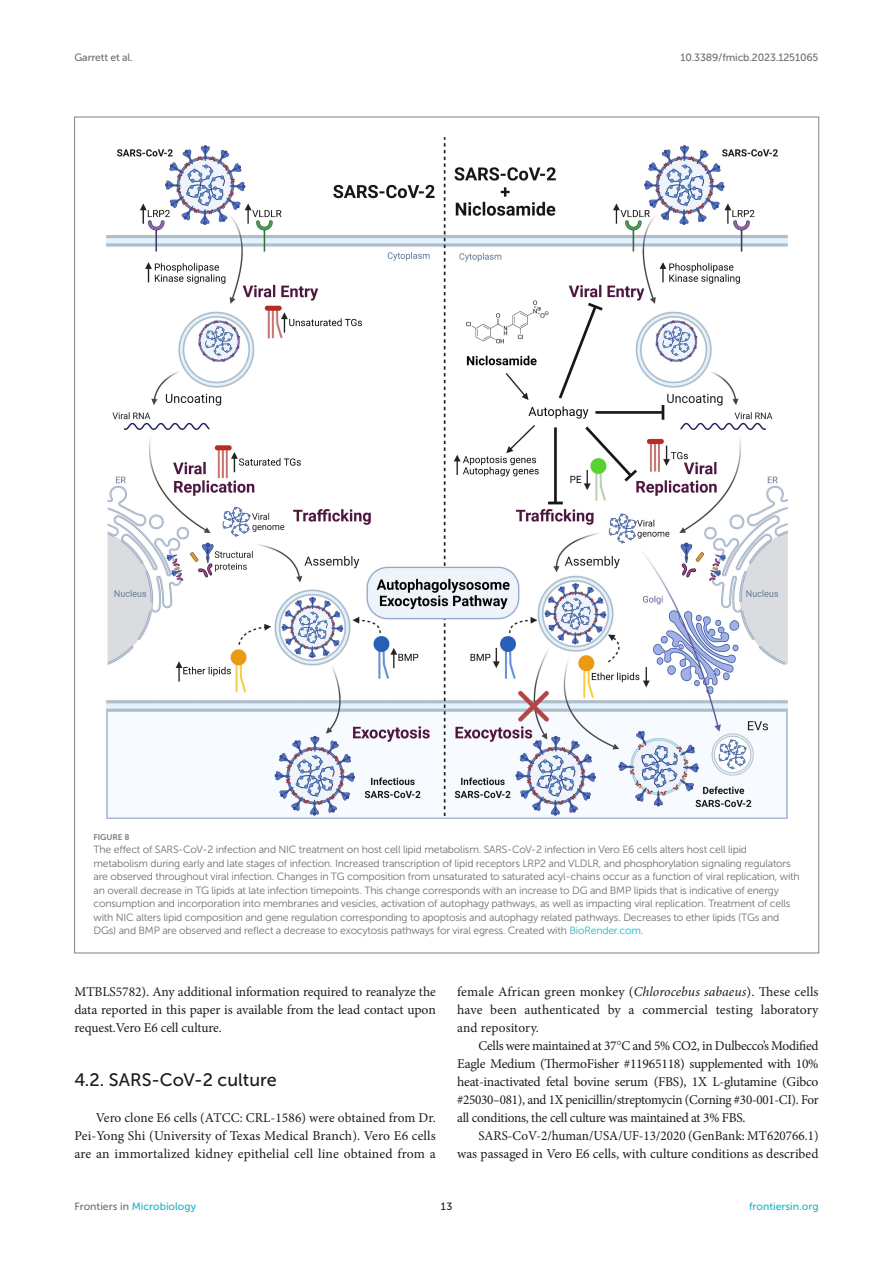
<style>
.page{position:relative;width:893px;height:1263px;background:#fff}
.page>*{position:absolute;margin:0;border:0;box-sizing:border-box;transform-origin:0 0}
.HEAD_2{font:18px "Museo Sans 500";color:#1b1c1b}
.TEXT_FLUSH{font:13.5px/18px "Minion Pro";letter-spacing:.005em;color:#1b1c1b;text-align:justify}
.TEXT{font:13.5px/18px "Minion Pro";letter-spacing:-.005em;color:#1b1c1b;text-align:justify}
.FIG_LEG{font:10.5px/13.5px "Museo Sans 300";letter-spacing:-.02em;color:#706f70}
.t1{font:10.5px "Museo Sans 500";letter-spacing:-.015em;color:#706f70}
.t2{font:10.5px "Museo Sans 500";color:#1db5c3}
.t3{font:10.5px "Museo Sans 500";color:#1b1c1b}
.FIG_HD{font:8.25px "Museo Sans 700";letter-spacing:-.01em;color:#7e7f7f}
.s1{color:#1db5c3}
.s2{font-style:italic}
.s3{font-family:"STIX"}
.s4{color:#706f70}
</style>
<div class="page">
<img style="left:106px;top:137px;width:682px;height:682px">
<p class="t1" style="left:74px;top:51px;width:60px">Garrett et al.</p>
<p class="t1" style="left:680px;top:51px;width:140px">10.3389/fmicb.2023.1251065</p>
<p class="FIG_HD" style="left:94px;top:832px;width:37px">FIGURE 8</p>
<p class="FIG_LEG" style="left:94px;top:843px;width:708px">The effect of SARS-CoV-2 infection and NIC treatment on host cell lipid metabolism. SARS-CoV-2 infection in Vero E6 cells alters host cell lipid metabolism during early and late stages of infection. Increased transcription of lipid receptors LRP2 and VLDLR, and phosphorylation signaling regulators are observed throughout viral infection. Changes in TG composition from unsaturated to saturated acyl-chains occur as a function of viral replication, with an overall decrease in TG lipids at late infection timepoints. This change corresponds with an increase to DG and BMP lipids that is indicative of energy consumption and incorporation into membranes and vesicles, activation of autophagy pathways, as well as impacting viral replication. Treatment of cells with NIC alters lipid composition and gene regulation corresponding to apoptosis and autophagy related pathways. Decreases to ether lipids (TGs and DGs) and BMP are observed and reflect a decrease to exocytosis pathways for viral egress. Created with <span class="s1">BioRender.com</span>.</p>
<p class="TEXT_FLUSH" style="left:74px;top:983px;width:363px">MTBLS5782). Any additional information required to reanalyze the data reported in this paper is available from the lead contact upon request.Vero E6 cell culture.</p>
<p class="HEAD_2" style="left:74px;top:1070px;width:204px">4.2. SARS-CoV-2 culture</p>
<p class="TEXT_FLUSH" style="left:74px;top:1109px;width:363px;text-indent:21px">Vero clone E6 cells (ATCC: CRL-1586) were obtained from Dr.<br>Pei-Yong Shi (University of Texas Medical Branch). Vero E6 cells are an immortalized kidney epithelial cell line obtained from a</p>
<p class="TEXT_FLUSH" style="left:457px;top:983px;width:363px">female African green monkey (<span class="s2">Chlorocebus sabaeus</span>). These cells have been authenticated by a commercial testing laboratory and repository.</p>
<p class="TEXT" style="left:457px;top:1037px;width:363px;text-indent:21px">Cells were maintained at 37<span class="s3">°</span>C and 5% CO2, in Dulbecco’s Modified Eagle Medium (ThermoFisher #11965118) supplemented with 10% heat-inactivated fetal bovine serum (FBS), 1X L-glutamine (Gibco #25030–081), and 1X penicillin/streptomycin (Corning #30-001-CI). For all conditions, the cell culture was maintained at 3% FBS.</p>
<p class="TEXT" style="left:457px;top:1127px;width:363px;text-align:right">SARS-CoV-2/human/USA/UF-13/2020 (GenBank: MT620766.1) was passaged in Vero E6 cells, with culture conditions as described</p>
<p class="t2" style="left:74px;top:1200px;width:123px"><span class="s4">Frontiers in</span> Microbiology</p>
<p class="t3" style="left:441px;top:1200px;width:13px">13</p>
<p class="t2" style="left:749px;top:1200px;width:71px">frontiersin.org</p>
</div>
